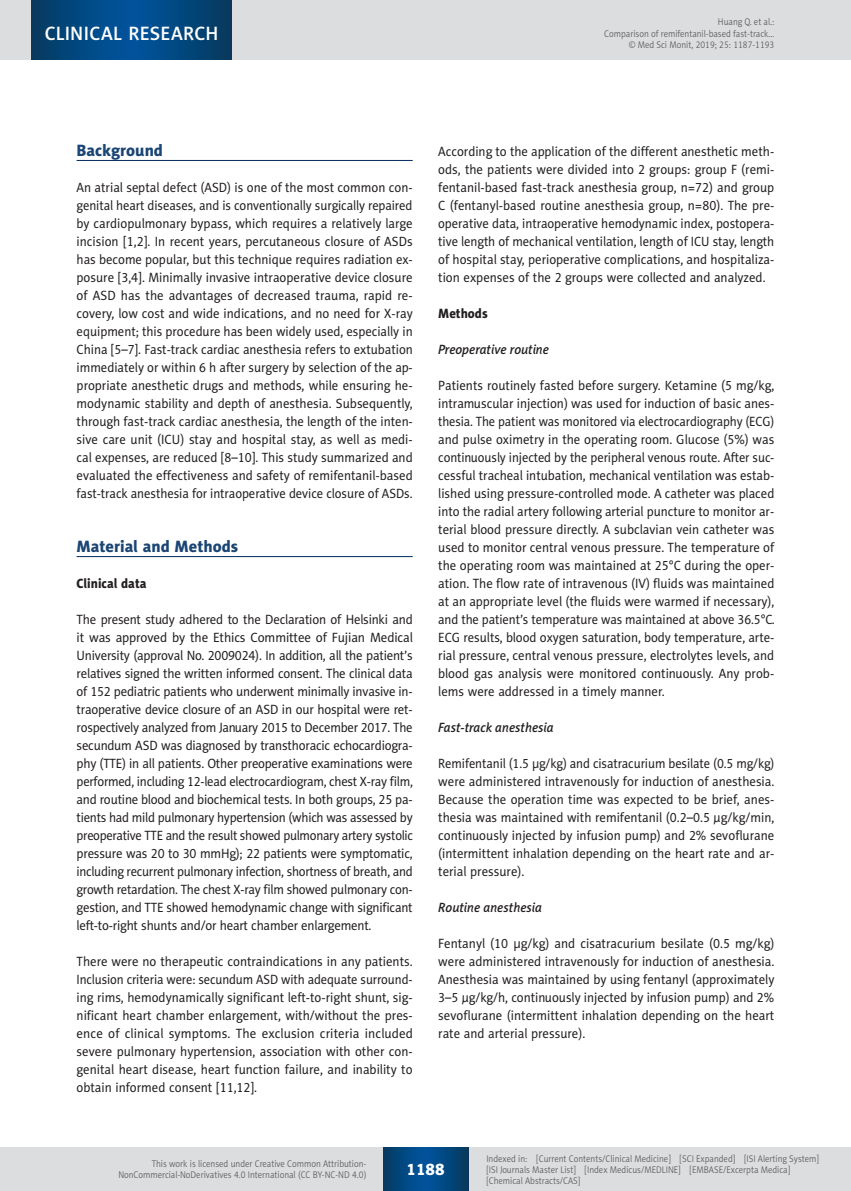
<style>
.page{position:relative;width:851px;height:1191px;background:#fff}
.page>*{position:absolute;margin:0;border:0;box-sizing:border-box;transform-origin:0 0}
.t1{font:19.5px "Naomi Sans EFN Medium";letter-spacing:.015em;color:#fff}
.MSM_Headline_1{font:16.5px "Naomi Sans EFN Heavy";color:#1a4574}
.t2{font:16.5px "Naomi Sans EFN Heavy";color:#fff}
.MSM_Body{font:13.5px/18px "Naomi Sans EFN";color:#231f20;text-align:justify;scale:.95 1}
.MSM_Body-2{font:13.5px/18px "Naomi Sans EFN";color:#231f20;text-align:justify;scale:.93 1}
.MSM_Headline_3{font:italic 13.5px "Naomi Sans EFN Medium";color:#231f20;scale:.95 1}
.MSM_Headline_2{font:13.5px "Naomi Sans EFN Heavy";color:#231f20;scale:.95 1}
.MSM_pagina_sygnatura{font:9.75px/11.2px "Naomi Sans EFN Light";color:#57585a;scale:.9 1}
.MSM_pagina_zywa{font:9.75px/11.2px "Naomi Sans EFN Light";color:#57585a;text-align:right;scale:.9 1}
</style>
<div class="page">
<hr style="left:77px;top:160px;width:335px;height:1px;background:#00295c">
<hr style="left:77px;top:556px;width:335px;height:1px;background:#00295c">
<div style="left:0;top:1148px;width:850px;height:43px;background:#dcdddf"></div>
<svg style="left:383px;top:1147px;width:85px;height:43px;background:#02477e"></svg>
<div style="left:0;top:0;width:850px;height:60px;background:#dcdddf"></div>
<hr style="left:850px;top:0;width:1px;height:60px;background:#dcdddf">
<svg style="left:32px;top:0;width:200px;height:60px;background:#02477e"></svg>
<h1 class="t1" style="left:45px;top:22px;width:175px">CLINICAL RESEARCH</h1>
<p class="MSM_pagina_zywa" style="left:604px;top:16px;width:190px">Huang Q. et al.:<br>Comparison of remifentanil-based fast-track…</p>
<p class="MSM_pagina_sygnatura" style="left:628px;top:39px;width:163px">© Med Sci Monit, 2019; 25: 1187-1193</p>
<p class="MSM_Headline_1" style="left:77px;top:140px;width:88px">Background</p>
<p class="MSM_Body" style="left:77px;top:178px;width:355px">An atrial septal defect (ASD) is one of the most common con&shy;genital heart diseases, and is conventionally surgically repaired by cardiopulmonary bypass, which requires a relatively large incision [1,2]. In recent years, percutaneous closure of ASDs has become popular, but this technique requires radiation ex&shy;posure [3,4]. Minimally invasive intraoperative device closure of ASD has the advantages of decreased trauma, rapid re&shy;covery, low cost and wide indications, and no need for X-ray equipment; this procedure has been widely used, especially in China [5–7]. Fast-track cardiac anesthesia refers to extubation immediately or within 6 h after surgery by selection of the ap&shy;propriate anesthetic drugs and methods, while ensuring he&shy;modynamic stability and depth of anesthesia. Subsequently, through fast-track cardiac anesthesia, the length of the inten&shy;sive care unit (ICU) stay and hospital stay, as well as medi&shy;cal expenses, are reduced [8–10]. This study summarized and evaluated the effectiveness and safety of remifentanil-based fast-track anesthesia for intraoperative device closure of ASDs.</p>
<p class="MSM_Headline_1" style="left:77px;top:536px;width:163px">Material and Methods</p>
<p class="MSM_Headline_2" style="left:77px;top:575px;width:75px">Clinical data</p>
<p class="MSM_Body" style="left:77px;top:610px;width:355px">The present study adhered to the Declaration of Helsinki and it was approved by the Ethics Committee of Fujian Medical University (approval No. 2009024). In addition, all the patient’s relatives signed the written informed consent. The clinical data of 152 pediatric patients who underwent minimally invasive in&shy;traoperative device closure of an ASD in our hospital were ret&shy;rospectively analyzed from January 2015 to December 2017. The secundum ASD was diagnosed by transthoracic echocardiogra&shy;phy (TTE) in all patients. Other preoperative examinations were performed, including 12-lead electrocardiogram, chest X-ray film, and routine blood and biochemical tests. In both groups, 25 pa&shy;tients had mild pulmonary hypertension (which was assessed by preoperative TTE and the result showed pulmonary artery systolic pressure was 20 to 30 mmHg); 22 patients were symptomatic, including recurrent pulmonary infection, shortness of breath, and growth retardation. The chest X-ray film showed pulmonary con&shy;gestion, and TTE showed hemodynamic change with significant left-to-right shunts and/or heart chamber enlargement.</p>
<p class="MSM_Body" style="left:77px;top:952px;width:355px">There were no therapeutic contraindications in any patients.<br>Inclusion criteria were: secundum ASD with adequate surround&shy;ing rims, hemodynamically significant left-to-right shunt, sig&shy;nificant heart chamber enlargement, with/without the pres&shy;ence of clinical symptoms. The exclusion criteria included severe pulmonary hypertension, association with other con&shy;genital heart disease, heart function failure, and inability to obtain informed consent [11,12].</p>
<p class="MSM_Body" style="left:438px;top:142px;width:355px">According to the application of the different anesthetic meth&shy;ods, the patients were divided into 2 groups: group F (remi&shy;fentanil-based fast-track anesthesia group, n=72) and group C (fentanyl-based routine anesthesia group, n=80). The pre&shy;operative data, intraoperative hemodynamic index, postopera&shy;tive length of mechanical ventilation, length of ICU stay, length of hospital stay, perioperative complications, and hospitaliza&shy;tion expenses of the 2 groups were collected and analyzed.</p>
<p class="MSM_Headline_2" style="left:438px;top:305px;width:54px">Methods</p>
<p class="MSM_Headline_3" style="left:438px;top:342px;width:118px">Preoperative routine</p>
<p class="MSM_Body" style="left:438px;top:376px;width:355px">Patients routinely fasted before surgery. Ketamine (5 mg/kg, intramuscular injection) was used for induction of basic anes&shy;thesia. The patient was monitored via electrocardiography (ECG) and pulse oximetry in the operating room. Glucose (5%) was continuously injected by the peripheral venous route. After suc&shy;cessful tracheal intubation, mechanical ventilation was estab&shy;lished using pressure-controlled mode. A catheter was placed into the radial artery following arterial puncture to monitor ar&shy;terial blood pressure directly. A subclavian vein catheter was used to monitor central venous pressure. The temperature of the operating room was maintained at 25°C during the oper&shy;ation. The flow rate of intravenous (IV) fluids was maintained at an appropriate level (the fluids were warmed if necessary), and the patient’s temperature was maintained at above 36.5°C.<br>ECG results, blood oxygen saturation, body temperature, arte&shy;rial pressure, central venous pressure, electrolytes levels, and blood gas analysis were monitored continuously. Any prob&shy;lems were addressed in a timely manner.</p>
<p class="MSM_Headline_3" style="left:438px;top:720px;width:123px">Fast-track anesthesia</p>
<p class="MSM_Body-2" style="left:438px;top:754px;width:363px">Remifentanil (1.5 μg/kg) and cisatracurium besilate (0.5 mg/kg) were administered intravenously for induction of anesthesia.<br>Because the operation time was expected to be brief, anes&shy;thesia was maintained with remifentanil (0.2–0.5 µg/kg/min, continuously injected by infusion pump) and 2% sevoflurane (intermittent inhalation depending on the heart rate and ar&shy;terial pressure).</p>
<p class="MSM_Headline_3" style="left:438px;top:900px;width:111px">Routine anesthesia</p>
<p class="MSM_Body" style="left:438px;top:934px;width:355px">Fentanyl (10 μg/kg) and cisatracurium besilate (0.5 mg/kg) were administered intravenously for induction of anesthesia.<br>Anesthesia was maintained by using fentanyl (approximately 3–5 µg/kg/h, continuously injected by infusion pump) and 2% sevoflurane (intermittent inhalation depending on the heart rate and arterial pressure).</p>
<p class="MSM_pagina_sygnatura" style="left:118px;top:1158px;width:277px;text-align:right">This work is licensed under Creative Common Attribution-<br>NonCommercial-NoDerivatives 4.0 International (CC BY-NC-ND 4.0)</p>
<p class="t2" style="left:406px;top:1159px;width:40px">1188</p>
<p class="MSM_pagina_sygnatura" style="left:486px;top:1152px;width:371px">Indexed in: [Current Contents/Clinical Medicine] [SCI Expanded] [ISI Alerting System] [ISI Journals Master List] [Index Medicus/MEDLINE] [EMBASE/Excerpta Medica] [Chemical Abstracts/CAS]</p>
</div>
